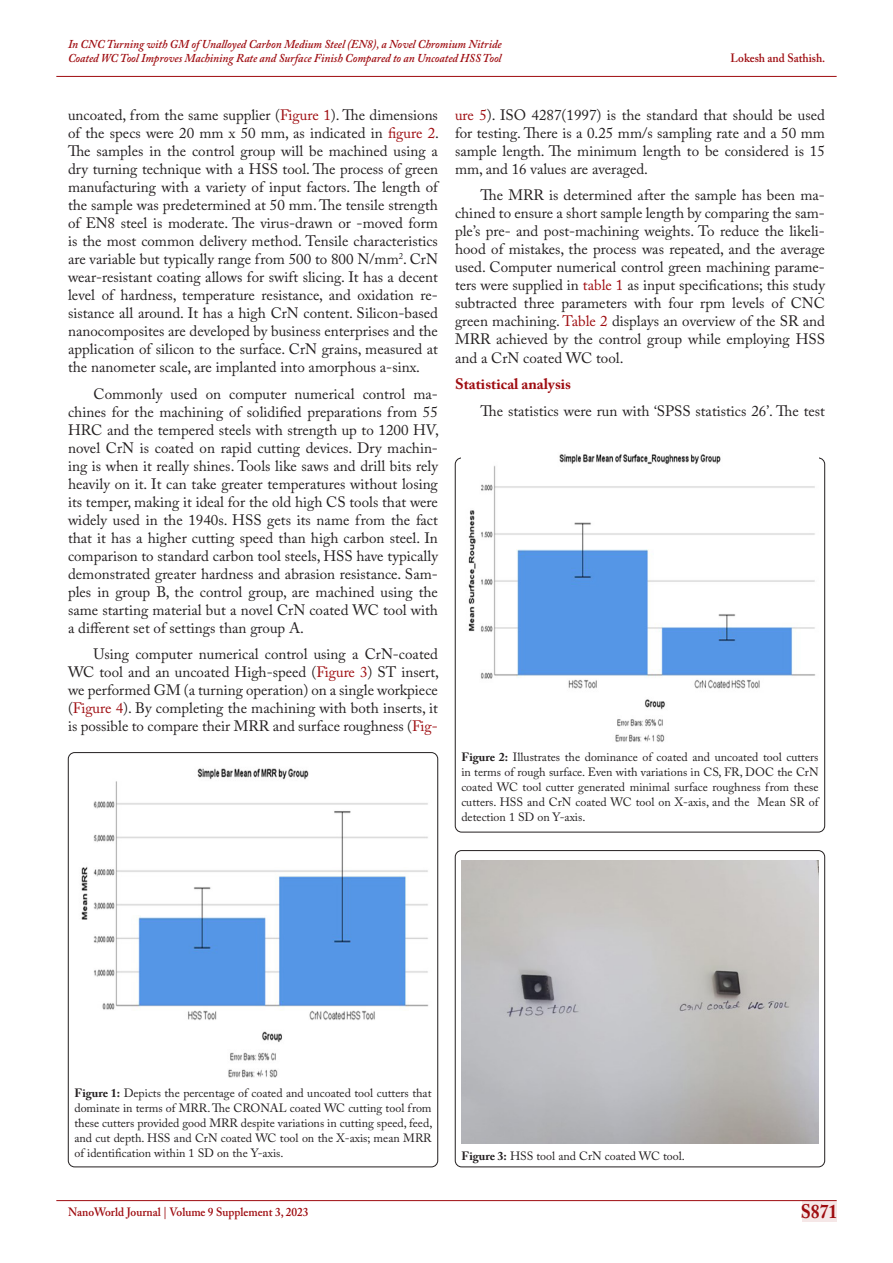
<style>
.page{position:relative;width:893px;height:1263px;background:#fff}
.page>*{position:absolute;margin:0;border:0;box-sizing:border-box;transform-origin:0 0}
.t1{font:700 19.5px "Adobe Caslon Pro";color:#9e0b0f;scale:.9 1}
.t2{font:15px/18px "Adobe Caslon Pro";color:#231f20;text-align:justify}
.Heading_02{font:700 15px "Adobe Caslon Pro";color:#9e0b0f}
.t3{font:12px/15px "Adobe Caslon Pro";color:#231f20;text-align:justify}
.t4{font:italic 600 12px/14.4px "Adobe Caslon Pro";color:#9e0b0f;scale:.95 1}
.t5{font:600 12px "Adobe Caslon Pro";color:#9e0b0f;scale:.95 1}
.s1{color:#9e0b0f}
.s2{font-weight:700}
</style>
<div class="page">
<div style="left:802px;top:1200px;width:34px;height:21px;background:#f5e7e7"></div>
<hr style="left:56px;top:1200px;width:781px;height:1px;background:#9e0b0f">
<hr style="left:56px;top:76px;width:781px;height:1px;background:#9e0b0f">
<div style="left:68px;top:752px;width:370px;height:415px;border:1px solid #231f20;border-radius:6px"></div>
<img style="left:81px;top:768px;width:348px;height:310px">
<div style="left:455px;top:850px;width:370px;height:317px;border:1px solid #231f20;border-radius:6px"></div>
<img style="left:461px;top:860px;width:358px;height:284px">
<img style="left:468px;top:454px;width:348px;height:288px">
<p class="t4" style="left:68px;top:37px;width:458px">In CNC Turning with GM of Unalloyed Carbon Medium Steel (EN8), a Novel Chromium Nitride<br>Coated WC Tool Improves Machining Rate and Surface Finish Compared to an Uncoated HSS Tool</p>
<p class="t5" style="left:730px;top:51px;width:101px">Lokesh and Sathish.</p>
<p class="t2" style="left:68px;top:106px;width:372px">uncoated, from the same supplier (<span class="s1">Figure 1</span>). The dimensions of the specs were 20 mm x 50 mm, as indicated in <span class="s1">figure 2</span>.<br>The samples in the control group will be machined using a dry turning technique with a HSS tool. The process of green manufacturing with a variety of input factors. The length of the sample was predetermined at 50 mm. The tensile strength of EN8 steel is moderate. The virus-drawn or -moved form is the most common delivery method. Tensile characteristics are variable but typically range from 500 to 800 N/mm<sup>2</sup>. CrN wear-resistant coating allows for swift slicing. It has a decent level of hardness, temperature resistance, and oxidation re&shy;sistance all around. It has a high CrN content. Silicon-based nanocomposites are developed by business enterprises and the application of silicon to the surface. CrN grains, measured at the nanometer scale, are implanted into amorphous a-sinx.</p>
<p class="t2" style="left:68px;top:384px;width:372px;text-indent:26px">Commonly used on computer numerical control ma&shy;chines for the machining of solidified preparations from 55<br>HRC and the tempered steels with strength up to 1200 HV, novel CrN is coated on rapid cutting devices. Dry machin&shy;ing is when it really shines. Tools like saws and drill bits rely heavily on it. It can take greater temperatures without losing its temper, making it ideal for the old high CS tools that were widely used in the 1940s. HSS gets its name from the fact that it has a higher cutting speed than high carbon steel. In comparison to standard carbon tool steels, HSS have typically demonstrated greater hardness and abrasion resistance. Sam&shy;ples in group B, the control group, are machined using the same starting material but a novel CrN coated WC tool with a different set of settings than group A.</p>
<p class="t2" style="left:68px;top:645px;width:372px;text-indent:26px">Using computer numerical control using a CrN-coated WC tool and an uncoated High-speed (<span class="s1">Figure 3</span>) ST insert, we performed GM (a turning operation) on a single workpiece (<span class="s1">Figure 4</span>). By completing the machining with both inserts, it is possible to compare their MRR and surface roughness (<span class="s1">Fig-</span></p>
<p class="t2" style="left:455px;top:106px;width:371px"><span class="s1">ure 5</span>). ISO 4287(1997) is the standard that should be used for testing. There is a 0.25 mm/s sampling rate and a 50 mm sample length. The minimum length to be considered is 15 mm, and 16 values are averaged.</p>
<p class="t2" style="left:455px;top:186px;width:371px;text-indent:26px">The MRR is determined after the sample has been ma&shy;chined to ensure a short sample length by comparing the sam&shy;ple’s pre- and post-machining weights. To reduce the likeli&shy;hood of mistakes, the process was repeated, and the average used. Computer numerical control green machining parame&shy;ters were supplied in <span class="s1">table 1</span> as input specifications; this study subtracted three parameters with four rpm levels of CNC green machining. <span class="s1">Table 2</span> displays an overview of the SR and MRR achieved by the control group while employing HSS and a CrN coated WC tool.</p>
<p class="Heading_02" style="left:455px;top:375px;width:118px">Statistical analysis</p>
<p class="t2" style="left:480px;top:401px;width:346px">The statistics were run with ‘SPSS statistics 26’. The test</p>
<p class="t3" style="left:461px;top:750px;width:359px"><span class="s2">Figure 2:</span> Illustrates the dominance of coated and uncoated tool cutters in terms of rough surface. Even with variations in CS, FR, DOC the CrN coated WC tool cutter generated minimal surface roughness from these cutters. HSS and CrN coated WC tool on X-axis, and the Mean SR of detection 1 SD on Y-axis.</p>
<p class="t3" style="left:74px;top:1086px;width:359px"><span class="s2">Figure 1:</span> Depicts the percentage of coated and uncoated tool cutters that dominate in terms of MRR. The CRONAL coated WC cutting tool from these cutters provided good MRR despite variations in cutting speed, feed, and cut depth. HSS and CrN coated WC tool on the X-axis; mean MRR of identification within 1 SD on the Y-axis.</p>
<p class="t3" style="left:461px;top:1149px;width:225px"><span class="s2">Figure 3:</span> HSS tool and CrN coated WC tool.</p>
<p class="t5" style="left:68px;top:1204px;width:255px">NanoWorld Journal | Volume 9 Supplement 3, 2023</p>
<h1 class="t1" style="left:801px;top:1200px;width:42px">S871</h1>
</div>
